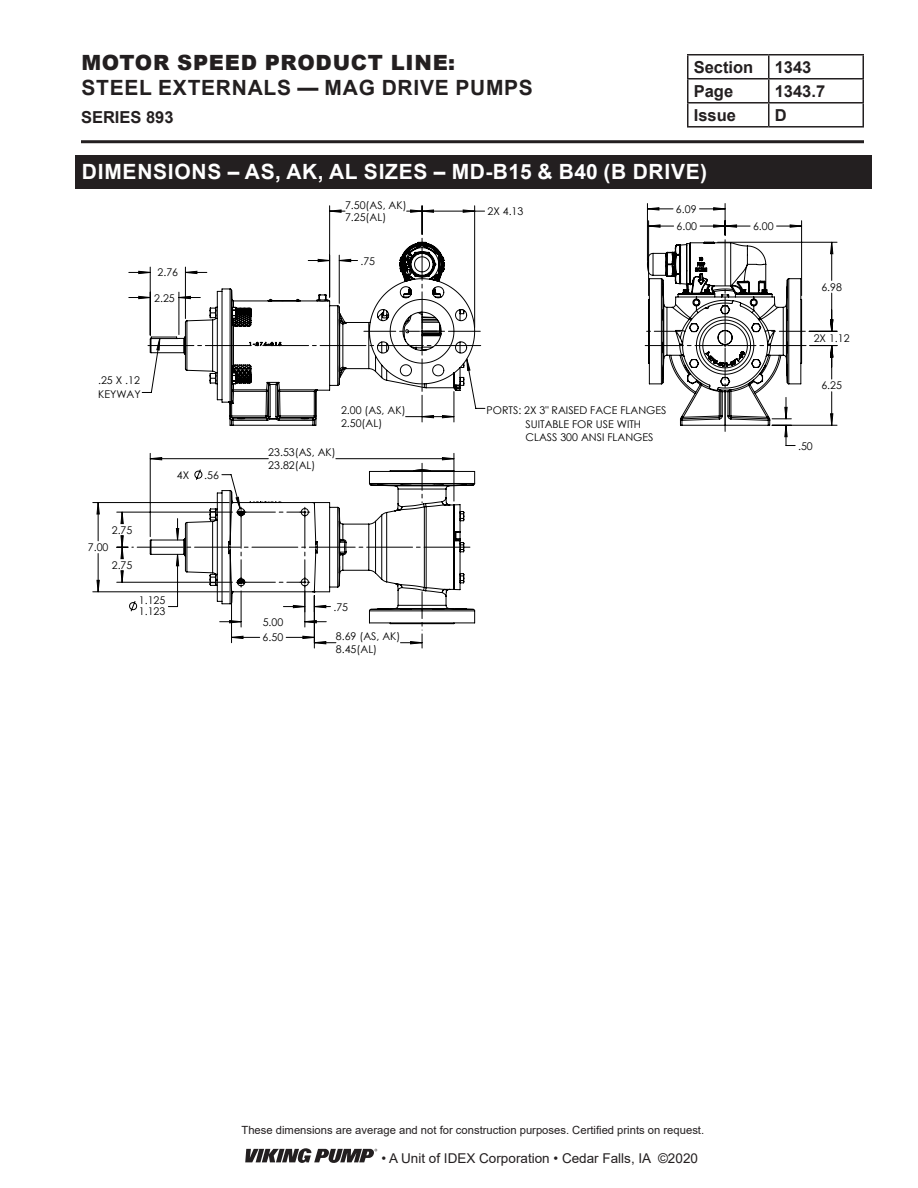
<style>
.page{position:relative;width:918px;height:1188px;background:#fff}
.page>*{position:absolute;margin:0;border:0;box-sizing:border-box;transform-origin:0 0}
.BLACK_BAR_Caps_Heade{font:700 21px "Arial";letter-spacing:.035em;color:#fff}
.t1{font:700 21px "Arial";letter-spacing:.035em;color:#231f20}
.t2{font:900 21px "Arial";letter-spacing:.035em;color:#231f20}
.t3{font:700 16.5px "Arial";color:#231f20}
.t4{font:13.5px "Arial";color:#231f20}
.Dimension_Pages_-_To{font:11.25px "Arial";color:#231f20}
.t5{font:10.65px/12.6px "Century Gothic";color:#000}
</style>
<div class="page">
<div style="left:75px;top:155px;width:796px;height:33px;background:#231f20"></div>
<svg style="left:231px;top:624px;width:223px;height:24px"></svg>
<svg style="left:97px;top:208px;width:736px;height:404px"></svg>
<svg style="left:149px;top:241px;width:326px;height:185px"></svg>
<svg style="left:644px;top:239px;width:162px;height:192px"></svg>
<svg style="left:149px;top:469px;width:328px;height:155px"></svg>
<hr style="left:687px;top:54px;width:82px;height:2px;background:#231f20">
<hr style="left:769px;top:54px;width:95px;height:2px;background:#231f20">
<hr style="left:862px;top:56px;width:2px;height:22px;background:#231f20">
<hr style="left:769px;top:78px;width:95px;height:2px;background:#231f20">
<hr style="left:862px;top:80px;width:2px;height:22px;background:#231f20">
<svg style="left:687px;top:55px;width:176px;height:71px"></svg>
<hr style="left:769px;top:102px;width:95px;height:2px;background:#231f20">
<hr style="left:768px;top:104px;width:2px;height:22px;background:#231f20">
<hr style="left:862px;top:104px;width:2px;height:22px;background:#231f20">
<hr style="left:687px;top:126px;width:82px;height:2px;background:#231f20">
<hr style="left:769px;top:126px;width:95px;height:2px;background:#231f20">
<hr style="left:81px;top:140px;width:783px;height:3px;background:#231f20">
<svg style="left:245px;top:1148px;width:132px;height:15px"></svg>
<h1 class="t2" style="left:81px;top:47px;width:375px">MOTOR SPEED PRODUCT LINE:</h1>
<h1 class="t1" style="left:81px;top:73px;width:453px">STEEL EXTERNALS — MAG DRIVE PUMPS</h1>
<h2 class="t3" style="left:694px;top:55px;width:61px">Section</h2>
<h2 class="t3" style="left:775px;top:55px;width:38px">1343</h2>
<h2 class="t3" style="left:694px;top:79px;width:41px">Page</h2>
<h2 class="t3" style="left:775px;top:79px;width:52px">1343.7</h2>
<h2 class="t3" style="left:81px;top:105px;width:94px">SERIES 893</h2>
<h2 class="t3" style="left:694px;top:103px;width:44px">Issue</h2>
<h2 class="t3" style="left:775px;top:103px;width:13px">D</h2>
<p class="BLACK_BAR_Caps_Heade" style="left:82px;top:157px;width:627px">DIMENSIONS – AS, AK, AL SIZES – MD-B15 &amp; B40 (B DRIVE)</p>
<p class="t5" style="left:345px;top:199px;width:63px">7.50(AS, AK)<br>7.25(AL)</p>
<p class="t5" style="left:488px;top:205px;width:37px">2X 4.13</p>
<p class="t5" style="left:676px;top:203px;width:22px">6.09</p>
<p class="t5" style="left:677px;top:220px;width:22px">6.00</p>
<p class="t5" style="left:753px;top:220px;width:22px">6.00</p>
<p class="t5" style="left:158px;top:266px;width:22px">2.76</p>
<p class="t5" style="left:154px;top:291px;width:22px">2.25</p>
<p class="t5" style="left:98px;top:374px;width:44px;line-height:13.6px">.25 X .12<br>KEYWAY</p>
<p class="t5" style="left:112px;top:523px;width:22px">2.75</p>
<p class="t5" style="left:88px;top:541px;width:22px">7.00</p>
<p class="t5" style="left:112px;top:558px;width:22px">2.75</p>
<p class="t5" style="left:177px;top:468px;width:14px">4X</p>
<p class="t5" style="left:204px;top:468px;width:16px">.56</p>
<p class="t5" style="left:139px;top:595px;width:28px;line-height:10.6px">1.125<br>1.123</p>
<p class="t5" style="left:361px;top:254px;width:16px">.75</p>
<p class="t5" style="left:341px;top:404px;width:66px">2.00 (AS, AK)<br>2.50(AL)</p>
<p class="t5" style="left:268px;top:446px;width:69px">23.53(AS, AK)<br>23.82(AL)</p>
<p class="t5" style="left:263px;top:615px;width:22px">5.00</p>
<p class="t5" style="left:263px;top:631px;width:22px">6.50</p>
<p class="t5" style="left:333px;top:600px;width:16px">.75</p>
<p class="t5" style="left:336px;top:630px;width:66px">8.69 (AS, AK)<br>8.45(AL)</p>
<p class="t5" style="left:526px;top:403px;width:143px;line-height:13.6px;text-indent:-39px">PORTS: 2X 3" RAISED FACE FLANGES<br>SUITABLE FOR USE WITH<br>CLASS 300 ANSI FLANGES</p>
<p class="t5" style="left:821px;top:280px;width:22px">6.98</p>
<p class="t5" style="left:814px;top:332px;width:37px">2X 1.12</p>
<p class="t5" style="left:821px;top:379px;width:22px">6.25</p>
<p class="t5" style="left:798px;top:439px;width:16px">.50</p>
<p class="Dimension_Pages_-_To" style="left:242px;top:1122px;width:464px">These dimensions are average and not for construction purposes. Certified prints on request.</p>
<p class="t4" style="left:381px;top:1149px;width:318px">• A Unit of IDEX Corporation • Cedar Falls, IA ©2020</p>
</div>
